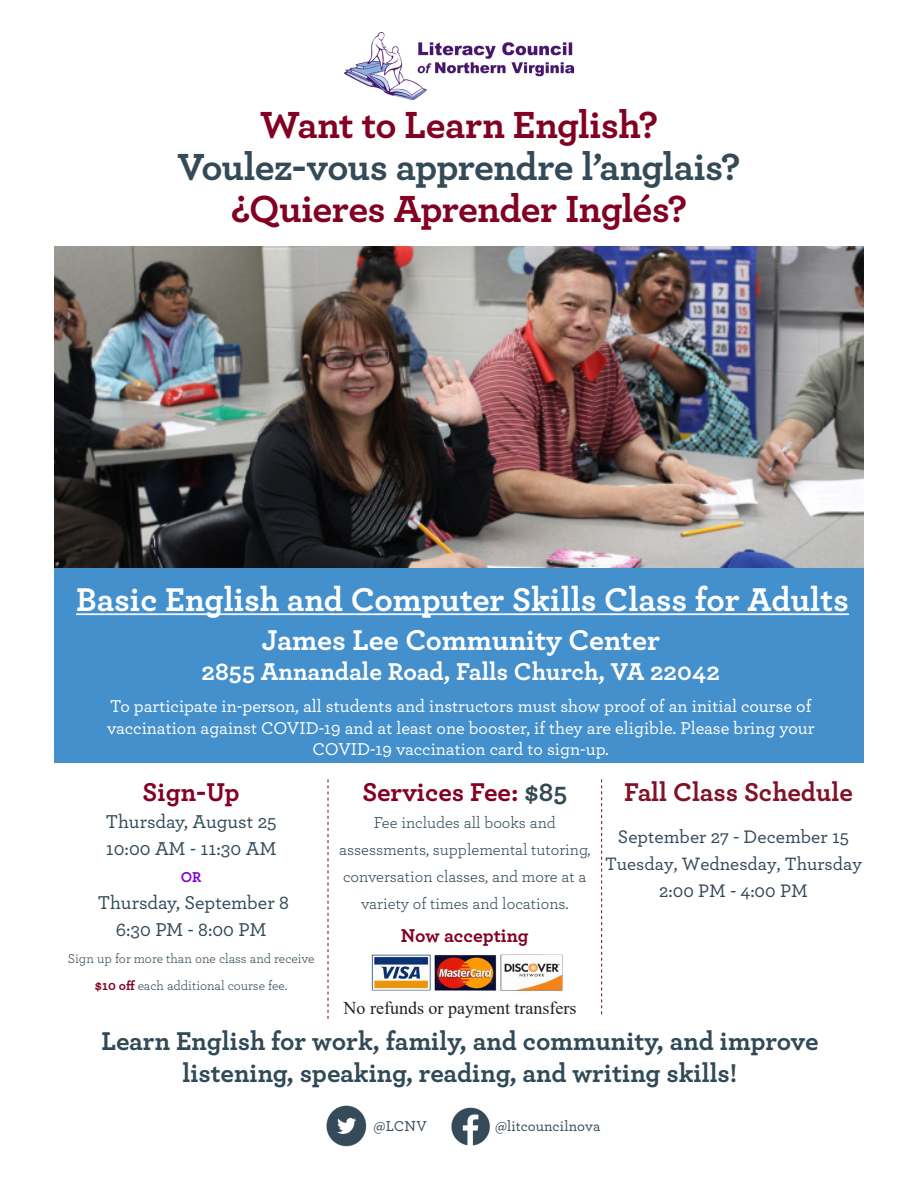
<style>
.page{position:relative;width:918px;height:1188px;background:#fff}
.page>*{position:absolute;margin:0;border:0;box-sizing:border-box;transform-origin:0 0}
.t1{font:700 39.6px/42px "Archer";letter-spacing:-.015em;color:#820123;text-align:center}
.t2{font:700 34.5px "Archer";color:#fff}
.t3{font:700 30px "Archer";color:#fff}
.t4{font:700 27px/32.4px "Archer";color:#314957;text-align:center}
.t5{font:700 27px "Archer";color:#830024}
.t6{font:700 27px "Archer";color:#811326}
.t7{font:700 25.5px "Archer";color:#fff}
.t8{font:500 19.5px/27px "Archer";color:#314957}
.t9{font:700 19.5px "Archer";letter-spacing:-.005em;color:#820123}
.t10{font:500 19.05px "Archer";color:#324657}
.t11{font:500 18.75px "Archer";color:#324657}
.t12{font:500 18px/21.6px "Archer";color:#fff;text-align:center}
.t13{font:18px "Times New Roman";color:#231f20}
.t14{font:16.5px/27px "Archer";color:#314957;text-align:center}
.t15{font:500 15px "Archer";letter-spacing:.005em;color:#344a57}
.t16{font:700 15px "Archer";color:#8500d1}
.t17{font:13.5px/27px "Archer";color:#314957;text-align:center}
.s1{color:#344a57}
.s2{font-weight:700;color:#820123}
</style>
<div class="page">
<img style="left:54px;top:247px;width:810px;height:322px">
<svg style="left:328px;top:779px;width:1px;height:240px"></svg>
<svg style="left:601px;top:779px;width:1px;height:235px"></svg>
<img style="left:451px;top:1107px;width:39px;height:39px">
<img style="left:326px;top:1105px;width:41px;height:42px">
<img style="left:345px;top:32px;width:228px;height:68px">
<img style="left:371px;top:954px;width:192px;height:37px">
<div style="left:54px;top:569px;width:810px;height:194px;background:#4390cd"></div>
<hr style="left:76px;top:613px;width:773px;height:2px;background:#fff">
<p class="t1" style="left:177px;top:101px;width:565px">Want to Learn English?<br><span class="s1">Voulez-vous apprendre l’anglais? </span>¿Quieres Aprender Inglés?</p>
<p class="t2" style="left:76px;top:572px;width:774px">Basic English and Computer Skills Class for Adults</p>
<p class="t3" style="left:261px;top:616px;width:400px">James Lee Community Center</p>
<p class="t7" style="left:202px;top:652px;width:520px">2855 Annandale Road, Falls Church, VA 22042</p>
<p class="t12" style="left:107px;top:694px;width:709px">To participate in-person, all students and instructors must show proof of an initial course of vaccination against COVID-19 and at least one booster, if they are eligible. Please bring your<br>COVID-19 vaccination card to sign-up.</p>
<p class="t6" style="left:624px;top:771px;width:230px">Fall Class Schedule</p>
<p class="t10" style="left:618px;top:823px;width:233px">September 27 - December 15</p>
<p class="t11" style="left:605px;top:851px;width:258px">Tuesday, Wednesday, Thursday</p>
<p class="t10" style="left:659px;top:877px;width:150px">2:00 PM - 4:00 PM</p>
<p class="t5" style="left:143px;top:771px;width:99px">Sign-Up</p>
<p class="t8" style="left:106px;top:807px;width:172px">Thursday, August 25<br>10:00 AM - 11:30 AM</p>
<p class="t16" style="left:181px;top:865px;width:22px">OR</p>
<p class="t8" style="left:98px;top:888px;width:193px;text-align:center">Thursday, September 8<br>6:30 PM - 8:00 PM</p>
<p class="t17" style="left:68px;top:944px;width:248px">Sign up for more than one class and receive <span class="s2">$10 off</span> each additional course fee.</p>
<p class="t4" style="left:101px;top:1023px;width:719px">Learn English for work, family, and community, and improve listening, speaking, reading, and writing skills!</p>
<p class="t5" style="left:362px;top:771px;width:206px">Services Fee: <span class="s1">$85</span></p>
<p class="t14" style="left:339px;top:808px;width:253px">Fee includes all books and assessments, supplemental tutoring, conversation classes, and more at a variety of times and locations.</p>
<p class="t9" style="left:401px;top:920px;width:129px">Now accepting</p>
<p class="t13" style="left:344px;top:996px;width:234px">No refunds or payment transfers</p>
<p class="t15" style="left:374px;top:1116px;width:55px">@LCNV</p>
<p class="t15" style="left:495px;top:1116px;width:107px">@litcouncilnova</p>
</div>
